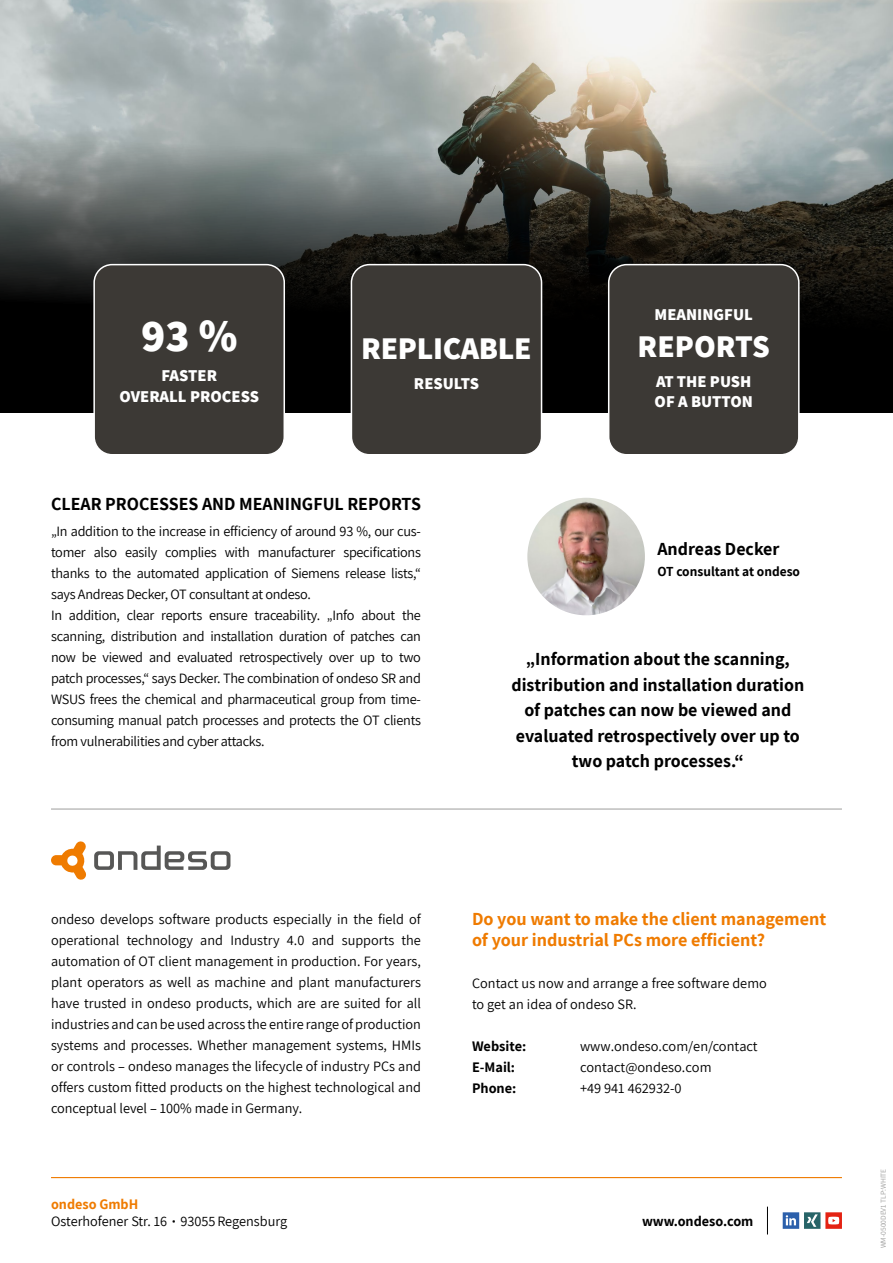
<style>
.page{position:relative;width:893px;height:1263px;background:#fff}
.page>*{position:absolute;margin:0;border:0;box-sizing:border-box;transform-origin:0 0}
.t1{font:800 45px "Assistant";color:#fff}
.t2{font:800 31.5px "Assistant";letter-spacing:-.01em;color:#fff}
.t3{font:700 18px/25.5px "Assistant";color:#000;text-align:center}
.t4{font:700 18px/21.6px "Assistant";color:#ef7b00}
.t5{font:800 16.5px/19.8px "Assistant";color:#fff}
.t6{font:14.25px/21px "Assistant";letter-spacing:-.02em;color:#000}
.t7{font:14.25px/17.1px "Assistant";color:#000}
.t8{font:14.25px/21px "Assistant";letter-spacing:.005em;color:#000}
.t9{font:700 14.25px "Assistant";color:#000}
.t10{font:700 13.5px "Assistant";color:#000}
.t11{font:7.5px "Assistant";color:#9d9d9c}
.s1{font-weight:700;color:#ef7b00}
.s2{font-weight:700}
</style>
<div class="page">
<img style="left:0;top:0;width:893px;height:88px">
<svg style="left:0;top:88px;width:893px;height:324px;background:#585a57"></svg>
<hr style="left:51px;top:809px;width:791px;height:1px;background:#9d9d9c">
<img style="left:527px;top:498px;width:118px;height:117px;border-radius:59px">
<div style="left:351px;top:265px;width:191px;height:190px;background:#3c3935;border-radius:18px"></div>
<div style="left:351px;top:264px;width:191px;height:191px;border:2px solid #fff;border-radius:18px"></div>
<div style="left:94px;top:265px;width:190px;height:190px;background:#3c3935;border-radius:18px"></div>
<div style="left:93px;top:264px;width:192px;height:191px;border:2px solid #fff;border-radius:18px"></div>
<div style="left:609px;top:265px;width:190px;height:190px;background:#3c3935;border-radius:18px"></div>
<div style="left:608px;top:264px;width:191px;height:191px;border:2px solid #fff;border-radius:18px"></div>
<hr style="left:51px;top:1177px;width:791px;height:1px;background:#ef7b00">
<svg style="left:51px;top:841px;width:35px;height:39px"></svg>
<svg style="left:94px;top:845px;width:136px;height:25px"></svg>
<svg style="left:767px;top:1206px;width:1px;height:28px"></svg>
<svg style="left:783px;top:1212px;width:59px;height:17px"></svg>
<h1 class="t1" style="left:141px;top:305px;width:98px">93 %</h1>
<p class="t5" style="left:119px;top:364px;width:141px;line-height:21px;text-align:center">FASTER<br>OVERALL PROCESS</p>
<h2 class="t2" style="left:361px;top:327px;width:172px">REPLICABLE</h2>
<p class="t5" style="left:414px;top:373px;width:67px">RESULTS</p>
<p class="t5" style="left:655px;top:304px;width:100px">MEANINGFUL</p>
<h2 class="t2" style="left:637px;top:325px;width:134px">REPORTS</h2>
<p class="t5" style="left:655px;top:371px;width:100px">AT THE PUSH<br>OF A BUTTON</p>
<p class="t3" style="left:51px;top:491px;width:371px">CLEAR PROCESSES AND MEANINGFUL REPORTS</p>
<p class="t6" style="left:51px;top:520px;width:371px">„In addition to the increase in efficiency of around 93 %, our cus&shy;tomer also easily complies with manufacturer specifications thanks to the automated application of Siemens release lists,“ says Andreas Decker, OT consultant at ondeso.<br>In addition, clear reports ensure traceability. „Info about the scanning, distribution and installation duration of patches can now be viewed and evaluated retrospectively over up to two patch processes,“ says Decker. The combination of ondeso SR and WSUS frees the chemical and pharmaceutical group from time&shy;consuming manual patch processes and protects the OT clients from vulnerabilities and cyber attacks.</p>
<p class="t3" style="left:657px;top:536px;width:124px">Andreas Decker</p>
<p class="t10" style="left:657px;top:562px;width:144px">OT consultant at ondeso</p>
<p class="t3" style="left:511px;top:646px;width:294px">„Information about the scanning, distribution and installation duration of patches can now be viewed and evaluated retrospectively over up to two patch processes.“</p>
<p class="t6" style="left:51px;top:908px;width:371px;text-align:justify">ondeso develops software products especially in the field of operational technology and Industry 4.0 and supports the automation of OT client management in production. For years, plant operators as well as machine and plant manufacturers have trusted in ondeso products, which are are suited for all industries and can be used across the entire range of production systems and processes. Whether management systems, HMIs or controls – ondeso manages the lifecycle of industry PCs and offers custom fitted products on the highest technological and conceptual level – 100% made in Germany.</p>
<p class="t4" style="left:472px;top:907px;width:356px">Do you want to make the client management of your industrial PCs more efficient?</p>
<p class="t8" style="left:472px;top:972px;width:296px">Contact us now and arrange a free software demo to get an idea of ondeso SR.</p>
<p class="t9" style="left:472px;top:1036px;width:56px">Website:</p>
<p class="t7" style="left:580px;top:1037px;width:179px">www.ondeso.com/en/contact</p>
<p class="t9" style="left:472px;top:1057px;width:45px">E-Mail:</p>
<p class="t7" style="left:580px;top:1058px;width:133px">contact@ondeso.com</p>
<p class="t9" style="left:472px;top:1078px;width:46px">Phone:</p>
<p class="t7" style="left:580px;top:1079px;width:103px">+49 941 462932-0</p>
<p class="t7" style="left:51px;top:1195px;width:238px"><span class="s1">ondeso GmbH<br></span>Osterhofener Str. 16 <span class="s2">·</span> 93055Regensburg</p>
<p class="t9" style="left:642px;top:1212px;width:113px">www.ondeso.com</p>
<p class="t11" style="left:878px;top:1248px;width:81px;rotate:-90deg">WM-0500DEV1 TLP:WHITE</p>
</div>
